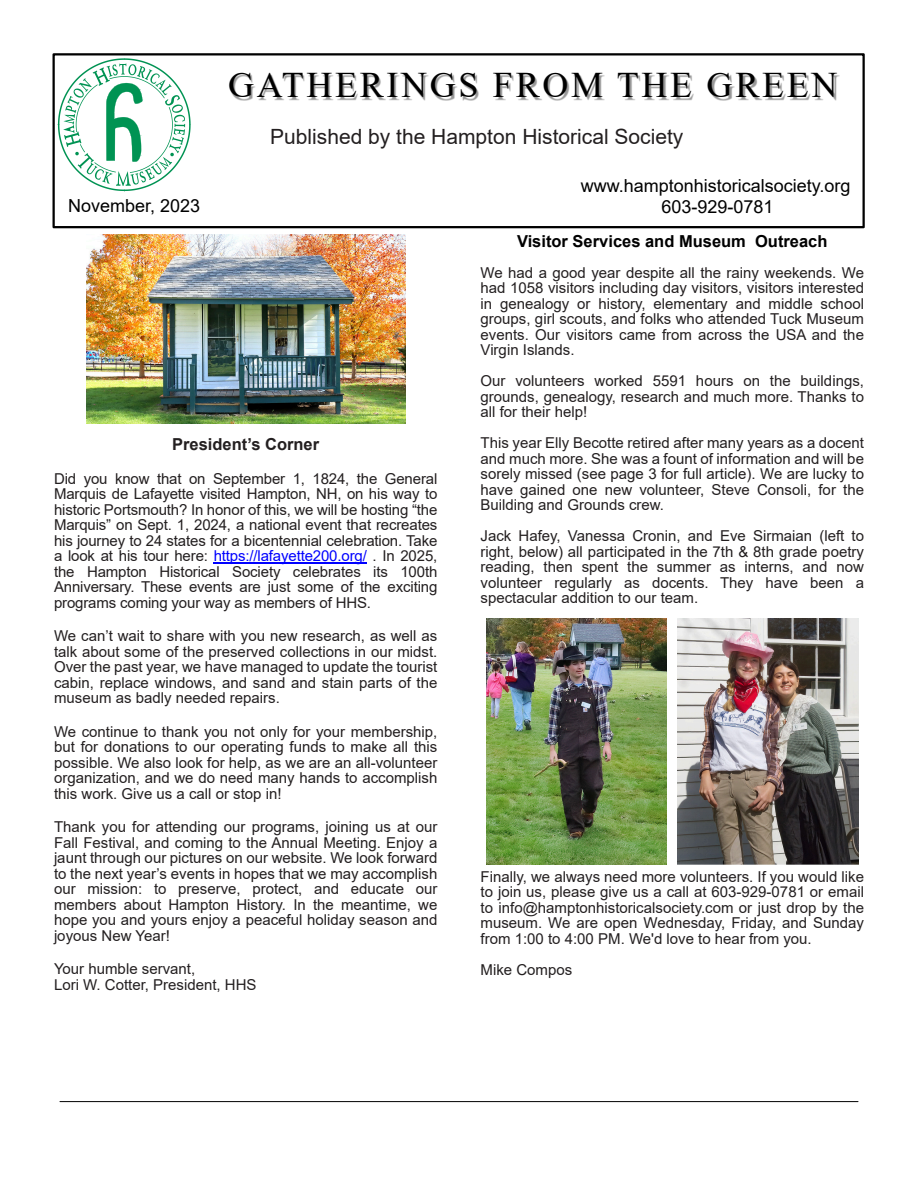
<style>
.page{position:relative;width:918px;height:1188px;background:#fff}
.page>*{position:absolute;margin:0;border:0;box-sizing:border-box;transform-origin:0 0}
.t1{font:36px "Times New Roman";letter-spacing:.075em;color:#000}
.t2{font:21px "Arial";color:#231f20}
.t3{font:18px "Arial";color:#000}
.t4{font:700 16.5px "Arial";color:#000}
.t5{font:700 16.5px "Arial";color:#231f20}
.t6{font:15px/15.5px "Arial";color:#231f20;text-align:justify}
.s1{color:#00f}
</style>
<div class="page">
<hr style="left:60px;top:1101px;width:798px;height:1px;background:#000">
<div style="left:53px;top:53px;width:812px;height:175px;background:#fff;border:2px solid #000"></div>
<img style="left:231px;top:75px;width:609px;height:26px">
<svg style="left:58px;top:58px;width:133px;height:133px"></svg>
<hr style="left:214px;top:563px;width:153px;height:1px;background:#00f">
<img style="left:86px;top:234px;width:319px;height:189px">
<img style="left:677px;top:619px;width:182px;height:245px">
<img style="left:486px;top:619px;width:181px;height:245px">
<h1 class="t1" style="left:228px;top:73px;width:611px">GATHERINGS FROM THE GREEN</h1>
<h2 class="t2" style="left:270px;top:129px;width:415px">Published by the Hampton Historical Society</h2>
<p class="t3" style="left:581px;top:179px;width:271px">www.hamptonhistoricalsociety.org</p>
<p class="t3" style="left:68px;top:199px;width:134px">November, 2023</p>
<p class="t3" style="left:662px;top:200px;width:114px">603-929-0781</p>
<p class="t5" style="left:172px;top:438px;width:149px">President’s Corner</p>
<p class="t6" style="left:54px;top:472px;width:385px">Did you know that on September 1, 1824, the General Marquis de Lafayette visited Hampton, NH, on his way to historic Portsmouth? In honor of this, we will be hosting “the Marquis” on Sept. 1, 2024, a national event that recreates his journey to 24 states for a bicentennial celebration. Take a look at his tour here: <span class="s1">https://lafayette200.org/</span> . In 2025, the Hampton Historical Society celebrates its 100th Anniversary. These events are just some of the exciting programs coming your way as members of HHS.</p>
<p class="t6" style="left:54px;top:630px;width:385px">We can’t wait to share with you new research, as well as talk about some of the preserved collections in our midst.<br>Over the past year, we have managed to update the tourist cabin, replace windows, and sand and stain parts of the museum as badly needed repairs.</p>
<p class="t6" style="left:54px;top:725px;width:385px">We continue to thank you not only for your membership, but for donations to our operating funds to make all this possible. We also look for help, as we are an all-volunteer organization, and we do need many hands to accomplish this work. Give us a call or stop in!</p>
<p class="t6" style="left:54px;top:820px;width:385px">Thank you for attending our programs, joining us at our Fall Festival, and coming to the Annual Meeting. Enjoy a jaunt through our pictures on our website. We look forward to the next year’s events in hopes that we may accomplish our mission: to preserve, protect, and educate our members about Hampton History. In the meantime, we hope you and yours enjoy a peaceful holiday season and joyous New Year!</p>
<p class="t6" style="left:54px;top:962px;width:204px">Your humble servant,<br>Lori W. Cotter, President, HHS</p>
<p class="t4" style="left:517px;top:235px;width:312px">Visitor Services and Museum Outreach</p>
<p class="t6" style="left:481px;top:266px;width:385px">We had a good year despite all the rainy weekends. We had 1058 visitors including day visitors, visitors interested in genealogy or history, elementary and middle school groups, girl scouts, and folks who attended Tuck Museum events. Our visitors came from across the USA and the Virgin Islands.</p>
<p class="t6" style="left:481px;top:375px;width:385px">Our volunteers worked 5591 hours on the buildings, grounds, genealogy, research and much more. Thanks to all for their help!</p>
<p class="t6" style="left:481px;top:437px;width:385px">This year Elly Becotte retired after many years as a docent and much more. She was a fount of information and will be sorely missed (see page 3 for full article). We are lucky to have gained one new volunteer, Steve Consoli, for the Building and Grounds crew.</p>
<p class="t6" style="left:481px;top:529px;width:385px">Jack Hafey, Vanessa Cronin, and Eve Sirmaian (left to right, below) all participated in the 7th &amp; 8th grade poetry reading, then spent the summer as interns, and now volunteer regularly as docents. They have been a spectacular addition to our team.</p>
<p class="t6" style="left:481px;top:870px;width:385px">Finally, we always need more volunteers. If you would like to join us, please give us a call at 603-929-0781 or email to info@hamptonhistoricalsociety.com or just drop by the museum. We are open Wednesday, Friday, and Sunday from 1:00 to 4:00 PM. We'd love to hear from you.</p>
<p class="t6" style="left:481px;top:963px;width:93px">Mike Compos</p>
</div>
